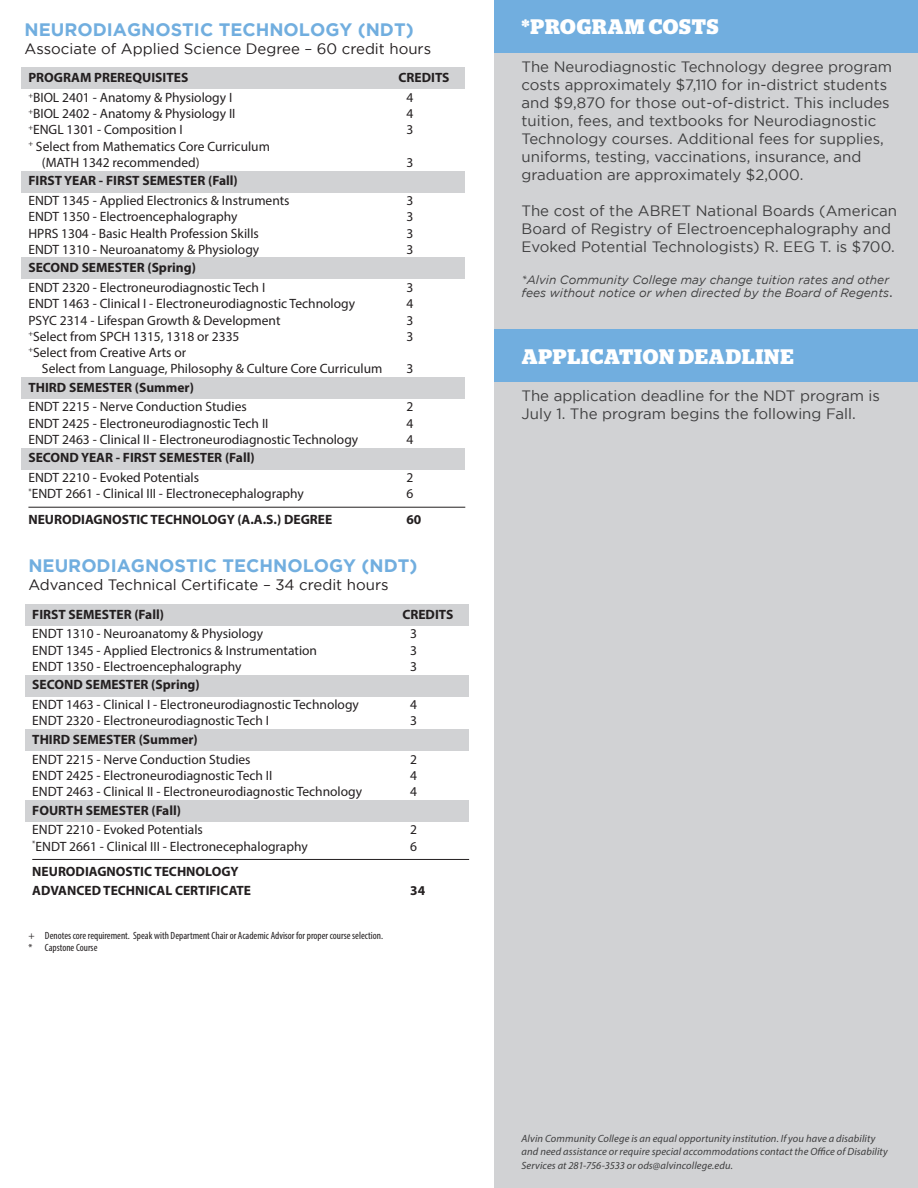
<style>
.page{position:relative;width:918px;height:1188px;background:#fff}
.page>*{position:absolute;margin:0;border:0;box-sizing:border-box;transform-origin:0 0}
.t1{font:700 21px "Stag";letter-spacing:.035em;color:#fff}
.t2{font:700 18px "Gotham";color:#71aedf}
.t3{font:15px/18px "Gotham";color:#3e3e3f}
.t4{font:15px "Gotham";color:#231f20}
.t5{font:13.5px "Myriad Pro";color:#231f20}
.Shaded{font:700 13.5px "Myriad Pro";color:#231f20}
.t6{font:italic 12px/13.5px "Gotham";color:#3e3e3f}
.t7{font:italic 10.5px/13.5px "Myriad Pro";letter-spacing:.01em;color:#3e3e3f}
.t8{font:condensed 10.5px "Myriad Pro";color:#231f20}
.s1{font-style:normal;font-size:15px}
</style>
<div class="page">
<div style="left:22px;top:68px;width:443px;height:21px;background:#d1d2d4"></div>
<div style="left:22px;top:171px;width:443px;height:21px;background:#d1d2d4"></div>
<div style="left:22px;top:258px;width:443px;height:21px;background:#d1d2d4"></div>
<div style="left:22px;top:377px;width:443px;height:22px;background:#d1d2d4"></div>
<div style="left:22px;top:448px;width:443px;height:21px;background:#d1d2d4"></div>
<hr style="left:28px;top:507px;width:437px;height:1px;background:#231f20">
<div style="left:495px;top:0;width:423px;height:1188px;background:#d1d2d4"></div>
<div style="left:495px;top:0;width:423px;height:52px;background:#71aedf"></div>
<div style="left:26px;top:604px;width:443px;height:22px;background:#d1d2d4"></div>
<div style="left:26px;top:675px;width:443px;height:21px;background:#d1d2d4"></div>
<div style="left:26px;top:729px;width:443px;height:22px;background:#d1d2d4"></div>
<div style="left:26px;top:800px;width:443px;height:22px;background:#d1d2d4"></div>
<hr style="left:32px;top:859px;width:437px;height:1px;background:#231f20">
<div style="left:495px;top:329px;width:423px;height:53px;background:#71aedf"></div>
<p class="t2" style="left:25px;top:19px;width:391px">NEURODIAGNOSTIC TECHNOLOGY (NDT)</p>
<p class="t4" style="left:25px;top:40px;width:408px">Associate of Applied Science Degree – 60 credit hours</p>
<p class="t1" style="left:522px;top:15px;width:198px">*PROGRAM COSTS</p>
<p class="Shaded" style="left:399px;top:69px;width:53px">CREDITS</p>
<p class="t3" style="left:522px;top:58px;width:372px">The Neurodiagnostic Technology degree program costs approximately $7,110 for in-district students and $9,870 for those out-of-district. This includes tuition, fees, and textbooks for Neurodiagnostic Technology courses. Additional fees for supplies, uniforms, testing, vaccinations, insurance, and graduation are approximately $2,000.</p>
<p class="t3" style="left:522px;top:202px;width:377px">The cost of the ABRET National Boards (American<br>Board of Registry of Electroencephalography and<br>Evoked Potential Technologists) R. EEG T. is $700.</p>
<p class="t6" style="left:522px;top:273px;width:373px">*Alvin Community College may change tuition rates and other fees without notice or when directed by the Board of Regents<span class="s1">.</span></p>
<p class="Shaded" style="left:28px;top:69px;width:161px">PROGRAM PREREQUISITES</p>
<p class="t5" style="left:28px;top:89px;width:205px"><sup>+</sup>BIOL 2401 - Anatomy &amp; Physiology I</p>
<p class="t5" style="left:406px;top:89px;width:8px">4</p>
<p class="t5" style="left:28px;top:105px;width:209px"><sup>+</sup>BIOL 2402 - Anatomy &amp; Physiology II</p>
<p class="t5" style="left:406px;top:105px;width:8px">4</p>
<p class="t5" style="left:28px;top:122px;width:156px"><sup>+</sup>ENGL 1301 - Composition I</p>
<p class="t5" style="left:406px;top:122px;width:8px">3</p>
<p class="t5" style="left:28px;top:138px;width:243px"><sup>+</sup> Select from Mathematics Core Curriculum</p>
<p class="t5" style="left:42px;top:154px;width:159px">(MATH 1342 recommended)</p>
<p class="t5" style="left:406px;top:154px;width:8px">3</p>
<p class="Shaded" style="left:28px;top:172px;width:211px">FIRST YEAR - FIRST SEMESTER (Fall)</p>
<p class="t5" style="left:28px;top:192px;width:263px">ENDT 1345 - Applied Electronics &amp; Instruments</p>
<p class="t5" style="left:406px;top:192px;width:8px">3</p>
<p class="t5" style="left:28px;top:209px;width:211px">ENDT 1350 - Electroencephalography</p>
<p class="t5" style="left:406px;top:209px;width:8px">3</p>
<p class="t5" style="left:28px;top:225px;width:232px">HPRS 1304 - Basic Health Profession Skills</p>
<p class="t5" style="left:406px;top:225px;width:8px">3</p>
<p class="t5" style="left:28px;top:241px;width:232px">ENDT 1310 - Neuroanatomy &amp; Physiology</p>
<p class="t5" style="left:406px;top:241px;width:8px">3</p>
<p class="Shaded" style="left:28px;top:259px;width:169px">SECOND SEMESTER (Spring)</p>
<p class="t5" style="left:28px;top:279px;width:238px">ENDT 2320 - Electroneurodiagnostic Tech I</p>
<p class="t5" style="left:406px;top:279px;width:8px">3</p>
<p class="t5" style="left:28px;top:295px;width:328px">ENDT 1463 - Clinical I - Electroneurodiagnostic Technology</p>
<p class="t5" style="left:406px;top:295px;width:8px">4</p>
<p class="t5" style="left:28px;top:312px;width:254px">PSYC 2314 - Lifespan Growth &amp; Development</p>
<p class="t5" style="left:406px;top:312px;width:8px">3</p>
<p class="t5" style="left:28px;top:328px;width:213px"><sup>+</sup>Select from SPCH 1315, 1318 or 2335</p>
<p class="t5" style="left:406px;top:328px;width:8px">3</p>
<p class="t5" style="left:28px;top:344px;width:159px"><sup>+</sup>Select from Creative Arts or</p>
<p class="t5" style="left:42px;top:360px;width:342px">Select from Language, Philosophy &amp; Culture Core Curriculum</p>
<p class="t5" style="left:406px;top:360px;width:8px">3</p>
<p class="Shaded" style="left:28px;top:378px;width:167px">THIRD SEMESTER (Summer)</p>
<p class="t5" style="left:28px;top:399px;width:220px">ENDT 2215 - Nerve Conduction Studies</p>
<p class="t5" style="left:406px;top:399px;width:8px">2</p>
<p class="t5" style="left:28px;top:415px;width:242px">ENDT 2425 - Electroneurodiagnostic Tech II</p>
<p class="t5" style="left:406px;top:415px;width:8px">4</p>
<p class="t5" style="left:28px;top:431px;width:331px">ENDT 2463 - Clinical II - Electroneurodiagnostic Technology</p>
<p class="t5" style="left:406px;top:431px;width:8px">4</p>
<p class="Shaded" style="left:28px;top:449px;width:228px">SECOND YEAR - FIRST SEMESTER (Fall)</p>
<p class="t5" style="left:28px;top:469px;width:172px">ENDT 2210 - Evoked Potentials</p>
<p class="t5" style="left:406px;top:469px;width:8px">2</p>
<p class="t5" style="left:28px;top:486px;width:277px"><sup>*</sup>ENDT 2661 - Clinical III - Electronecephalography</p>
<p class="t5" style="left:406px;top:486px;width:8px">6</p>
<p class="Shaded" style="left:28px;top:510px;width:305px">NEURODIAGNOSTIC TECHNOLOGY (A.A.S.) DEGREE</p>
<p class="Shaded" style="left:406px;top:510px;width:16px">60</p>
<p class="t1" style="left:522px;top:344px;width:273px">APPLICATION DEADLINE</p>
<p class="t3" style="left:522px;top:387px;width:360px">The application deadline for the NDT program is<br>July 1. The program begins the following Fall.</p>
<p class="t2" style="left:28px;top:556px;width:391px">NEURODIAGNOSTIC TECHNOLOGY (NDT)</p>
<p class="t4" style="left:28px;top:577px;width:362px">Advanced Technical Certificate – 34 credit hours</p>
<p class="Shaded" style="left:402px;top:605px;width:53px">CREDITS</p>
<p class="Shaded" style="left:32px;top:605px;width:133px">FIRST SEMESTER (Fall)</p>
<p class="t5" style="left:32px;top:626px;width:232px">ENDT 1310 - Neuroanatomy &amp; Physiology</p>
<p class="t5" style="left:410px;top:626px;width:8px">3</p>
<p class="t5" style="left:32px;top:642px;width:286px">ENDT 1345 - Applied Electronics &amp; Instrumentation</p>
<p class="t5" style="left:410px;top:642px;width:8px">3</p>
<p class="t5" style="left:32px;top:658px;width:211px">ENDT 1350 - Electroencephalography</p>
<p class="t5" style="left:410px;top:658px;width:8px">3</p>
<p class="Shaded" style="left:32px;top:676px;width:169px">SECOND SEMESTER (Spring)</p>
<p class="t5" style="left:32px;top:696px;width:328px">ENDT 1463 - Clinical I - Electroneurodiagnostic Technology</p>
<p class="t5" style="left:410px;top:696px;width:8px">4</p>
<p class="t5" style="left:32px;top:713px;width:238px">ENDT 2320 - Electroneurodiagnostic Tech I</p>
<p class="t5" style="left:410px;top:713px;width:8px">3</p>
<p class="Shaded" style="left:32px;top:731px;width:167px">THIRD SEMESTER (Summer)</p>
<p class="t5" style="left:32px;top:751px;width:220px">ENDT 2215 - Nerve Conduction Studies</p>
<p class="t5" style="left:410px;top:751px;width:8px">2</p>
<p class="t5" style="left:32px;top:767px;width:242px">ENDT 2425 - Electroneurodiagnostic Tech II</p>
<p class="t5" style="left:410px;top:767px;width:8px">4</p>
<p class="t5" style="left:32px;top:783px;width:331px">ENDT 2463 - Clinical II - Electroneurodiagnostic Technology</p>
<p class="t5" style="left:410px;top:783px;width:8px">4</p>
<p class="Shaded" style="left:32px;top:801px;width:150px">FOURTH SEMESTER (Fall)</p>
<p class="t5" style="left:32px;top:822px;width:172px">ENDT 2210 - Evoked Potentials</p>
<p class="t5" style="left:410px;top:822px;width:8px">2</p>
<p class="t5" style="left:32px;top:838px;width:277px"><sup>*</sup>ENDT 2661 - Clinical III - Electronecephalography</p>
<p class="t5" style="left:410px;top:838px;width:8px">6</p>
<p class="Shaded" style="left:32px;top:863px;width:208px">NEURODIAGNOSTIC TECHNOLOGY</p>
<p class="Shaded" style="left:32px;top:881px;width:220px">ADVANCED TECHNICAL CERTIFICATE</p>
<p class="Shaded" style="left:410px;top:881px;width:16px">34</p>
<p class="t8" style="left:28px;top:929px;width:356px">+ Denotes core requirement. Speak with Department Chair or Academic Advisor for proper course selection.</p>
<p class="t8" style="left:28px;top:941px;width:71px">* Capstone Course</p>
<p class="t7" style="left:522px;top:1131px;width:368px">Alvin Community College is an equal opportunity institution. If you have a disability and need assistance or require special accommodations contact the Office of Disability<br>Services at 281-756-3533 or ods@alvincollege.edu.</p>
</div>
